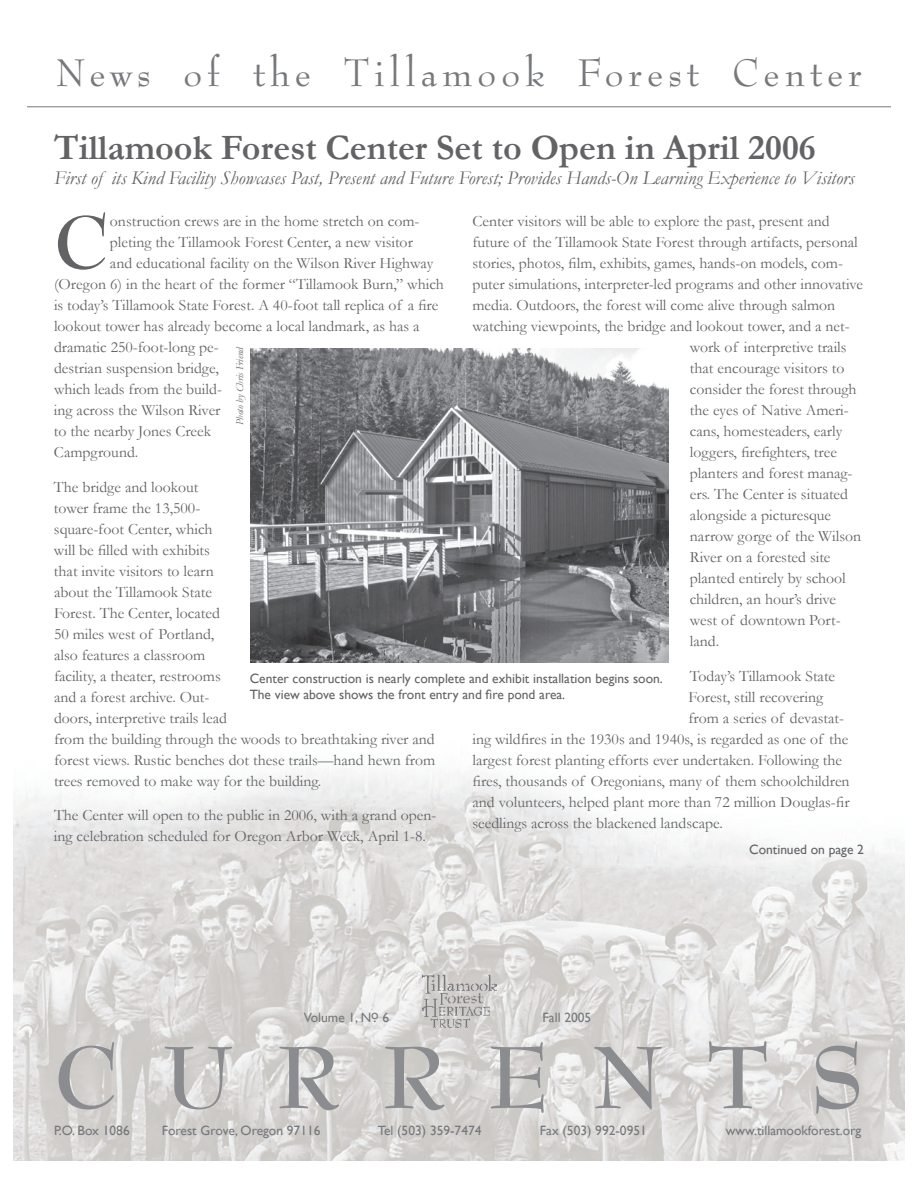
<style>
.page{position:relative;width:918px;height:1188px;background:#fff}
.page>*{position:absolute;margin:0;border:0;box-sizing:border-box;transform-origin:0 0}
.t1{font:700 96px "Bernhard Modern Std";letter-spacing:.45em;color:#8a8c8f}
.t2{font:700 81.75px "Bernhard Modern Std";color:#636366}
.t3{font:42px "Bernhard Modern Std";letter-spacing:.11em;color:#76787b}
.t4{font:700 36px "Garamond";color:#636366}
.t5{font:italic 19.5px "Garamond";color:#636366}
.t6{font:15.75px/21px "Garamond";color:#636366}
.t7{font:13.5px/16.2px "Gill Sans";color:#636366}
.t8{font:13.5px "Gill Sans";color:#76787b}
.t9{font:italic 10.5px "Garamond";letter-spacing:-.005em;color:#636366}
.s1{color:#6d765e}
</style>
<div class="page">
<img style="left:14px;top:771px;width:890px;height:390px">
<hr style="left:27px;top:107px;width:864px;height:1px;background:#76787b">
<img style="left:423px;top:975px;width:73px;height:53px">
<img style="left:250px;top:349px;width:419px;height:314px">
<h3 class="t3" style="left:56px;top:51px;width:808px">News of the Tillamook Forest Center</h3>
<h3 class="t4" style="left:54px;top:123px;width:763px">Tillamook Forest Center Set to Open in April 2006</h3>
<p class="t5" style="left:54px;top:165px;width:802px">First of its Kind Facility Showcases Past, Present and Future Forest; Provides Hands-On Learning Experience to Visitors</p>
<h2 class="t2" style="left:54px;top:200px;width:57px">C</h2>
<p class="t6" style="left:110px;top:210px;width:311px">onstruction crews are in the home stretch on com-</p>
<p class="t6" style="left:472px;top:210px;width:359px">Center visitors will be able to explore the past, present and</p>
<p class="t6" style="left:472px;top:231px;width:387px">future of the Tillamook State Forest through artifacts, personal</p>
<p class="t6" style="left:472px;top:252px;width:372px">stories, photos, film, exhibits, games, hands-on models, com-</p>
<p class="t6" style="left:472px;top:273px;width:392px">puter simulations, interpreter-led programs and other innovative</p>
<p class="t6" style="left:472px;top:294px;width:364px">media. Outdoors, the forest will come alive through salmon</p>
<p class="t6" style="left:472px;top:315px;width:379px">watching viewpoints, the bridge and lookout tower, and a net-</p>
<p class="t6" style="left:690px;top:336px;width:158px">work of interpretive trails</p>
<p class="t6" style="left:690px;top:357px;width:156px">that encourage visitors to</p>
<p class="t6" style="left:690px;top:378px;width:168px">consider the forest through</p>
<p class="t6" style="left:690px;top:399px;width:160px">the eyes of Native Ameri-</p>
<p class="t6" style="left:690px;top:420px;width:154px">cans, homesteaders, early</p>
<p class="t6" style="left:690px;top:441px;width:149px">loggers, firefighters, tree</p>
<p class="t6" style="left:690px;top:462px;width:164px">planters and forest manag-</p>
<p class="t6" style="left:690px;top:483px;width:160px">ers. The Center is situated</p>
<p class="t6" style="left:690px;top:504px;width:143px">alongside a picturesque</p>
<p class="t6" style="left:690px;top:525px;width:173px">narrow gorge of the Wilson</p>
<p class="t6" style="left:690px;top:546px;width:142px">River on a forested site</p>
<p class="t6" style="left:690px;top:567px;width:157px">planted entirely by school</p>
<p class="t6" style="left:690px;top:588px;width:148px">children, an hour’s drive</p>
<p class="t6" style="left:690px;top:609px;width:152px">west of downtown Port-</p>
<p class="t6" style="left:690px;top:630px;width:31px">land.</p>
<p class="t6" style="left:690px;top:665px;width:147px">Today’s Tillamook State</p>
<p class="t6" style="left:688px;top:686px;width:136px">Forest, still recovering</p>
<p class="t6" style="left:688px;top:707px;width:157px">from a series of devastat-</p>
<p class="t6" style="left:472px;top:728px;width:377px">ing wildfires in the 1930s and 1940s, is regarded as one of the</p>
<p class="t6" style="left:472px;top:749px;width:371px">largest forest planting efforts ever undertaken. Following the</p>
<p class="t6" style="left:472px;top:770px;width:379px">fires, thousands of Oregonians, many of them schoolchildren</p>
<p class="t6" style="left:472px;top:791px;width:379px">and volunteers, helped plant more than 72 million Douglas-fir</p>
<p class="t6" style="left:472px;top:812px;width:252px">seedlings across the blackened landscape.</p>
<p class="t6" style="left:110px;top:231px;width:304px">pleting the Tillamook Forest Center, a new visitor</p>
<p class="t6" style="left:110px;top:252px;width:325px">and educational facility on the Wilson River Highway</p>
<p class="t6" style="left:54px;top:273px;width:391px">(Oregon 6) in the heart of the former “Tillamook Burn,” which</p>
<p class="t6" style="left:54px;top:294px;width:386px">is today’s Tillamook State Forest. A 40-foot tall replica of a fire</p>
<p class="t6" style="left:54px;top:315px;width:367px">lookout tower has already become a local landmark, as has a</p>
<p class="t6" style="left:54px;top:336px;width:166px">dramatic 250-foot-long pe-</p>
<p class="t6" style="left:54px;top:357px;width:167px">destrian suspension bridge,</p>
<p class="t6" style="left:54px;top:378px;width:169px">which leads from the build-</p>
<p class="t6" style="left:54px;top:399px;width:168px">ing across the Wilson River</p>
<p class="t6" style="left:54px;top:420px;width:159px">to the nearby Jones Creek</p>
<p class="t6" style="left:54px;top:441px;width:86px">Campground.</p>
<p class="t6" style="left:54px;top:476px;width:383px">The bridge and lookout<br>tower frame the 13,500-<br>square-foot Center, which<br>will be filled with exhibits<br>that invite visitors to learn<br>about the Tillamook State<br>Forest. The Center, located<br>50 miles west of Portland,<br>also features a classroom<br>facility, a theater, restrooms<br>and a forest archive. Out-<br>doors, interpretive trails lead<br>from the building through the woods to breathtaking river and forest views. Rustic benches dot these trails—hand hewn from trees removed to make way for the building.</p>
<p class="t6" style="left:54px;top:804px;width:384px">The Center will open to the public in 2006, with a grand open&shy;ing celebration scheduled for Oregon Arbor Week, April 1-8.</p>
<p class="t9" style="left:233px;top:425px;width:81px;rotate:-90deg">Photo byChris Friend</p>
<p class="t7" style="left:250px;top:670px;width:415px">Center construction is nearly complete and exhibit installation begins soon.<br>The view above shows the front entry and fire pond area.</p>
<p class="t7" style="left:749px;top:841px;width:116px">Continued on page 2</p>
<p class="t8" style="left:304px;top:1009px;width:87px">Volume 1, No<span class="s1">.</span> 6</p>
<p class="t8" style="left:543px;top:1009px;width:50px">Fall 2005</p>
<h1 class="t1" style="left:54px;top:1028px;width:811px">CURRENTS</h1>
<p class="t8" style="left:54px;top:1122px;width:77px">P.O. Box 1086</p>
<p class="t8" style="left:162px;top:1122px;width:160px">Forest Grove, Oregon 97116</p>
<p class="t8" style="left:378px;top:1122px;width:105px">Tel (503) 359-7474</p>
<p class="t8" style="left:540px;top:1122px;width:108px">Fax (503) 992-0951</p>
<p class="t8" style="left:726px;top:1122px;width:137px">www.tillamookforest.org</p>
</div>
